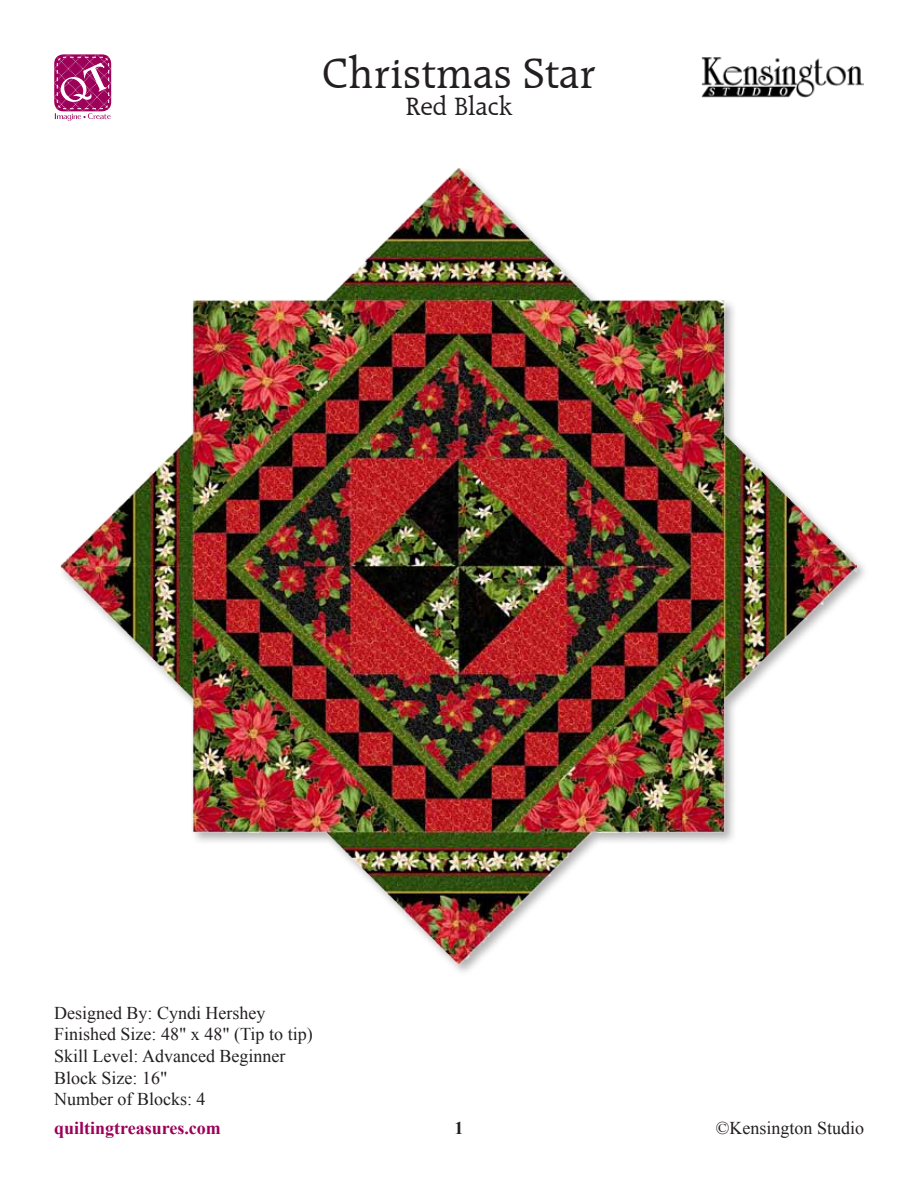
<style>
.page{position:relative;width:918px;height:1188px;background:#fff}
.page>*{position:absolute;margin:0;border:0;box-sizing:border-box;transform-origin:0 0}
.t1{font:45px "Raleigh BT";color:#231f20}
.t2{font:27px "Raleigh BT";color:#231f20}
.t3{font:18px/21.6px "Times New Roman";color:#231f20}
.t4{font:700 18px "Times New Roman";color:#9c0059}
.t5{font:700 18px "Times New Roman";color:#231f20}
</style>
<div class="page">
<svg style="left:54px;top:54px;width:57px;height:67px"></svg>
<img style="left:702px;top:57px;width:162px;height:41px">
<img style="left:60px;top:168px;width:796px;height:797px">
<h1 class="t1" style="left:322px;top:47px;width:275px">Christmas Star</h1>
<h2 class="t2" style="left:406px;top:90px;width:108px">Red Black</h2>
<p class="t3" style="left:54px;top:1002px;width:260px">Designed By: Cyndi Hershey<br>Finished Size: 48" x 48" (Tip to tip)<br>Skill Level: Advanced Beginner<br>Block Size: 16"<br>Number of Blocks: 4</p>
<p class="t4" style="left:54px;top:1116px;width:168px">quiltingtreasures.com</p>
<p class="t5" style="left:454px;top:1116px;width:10px">1</p>
<p class="t3" style="left:716px;top:1117px;width:150px">©Kensington Studio</p>
</div>
